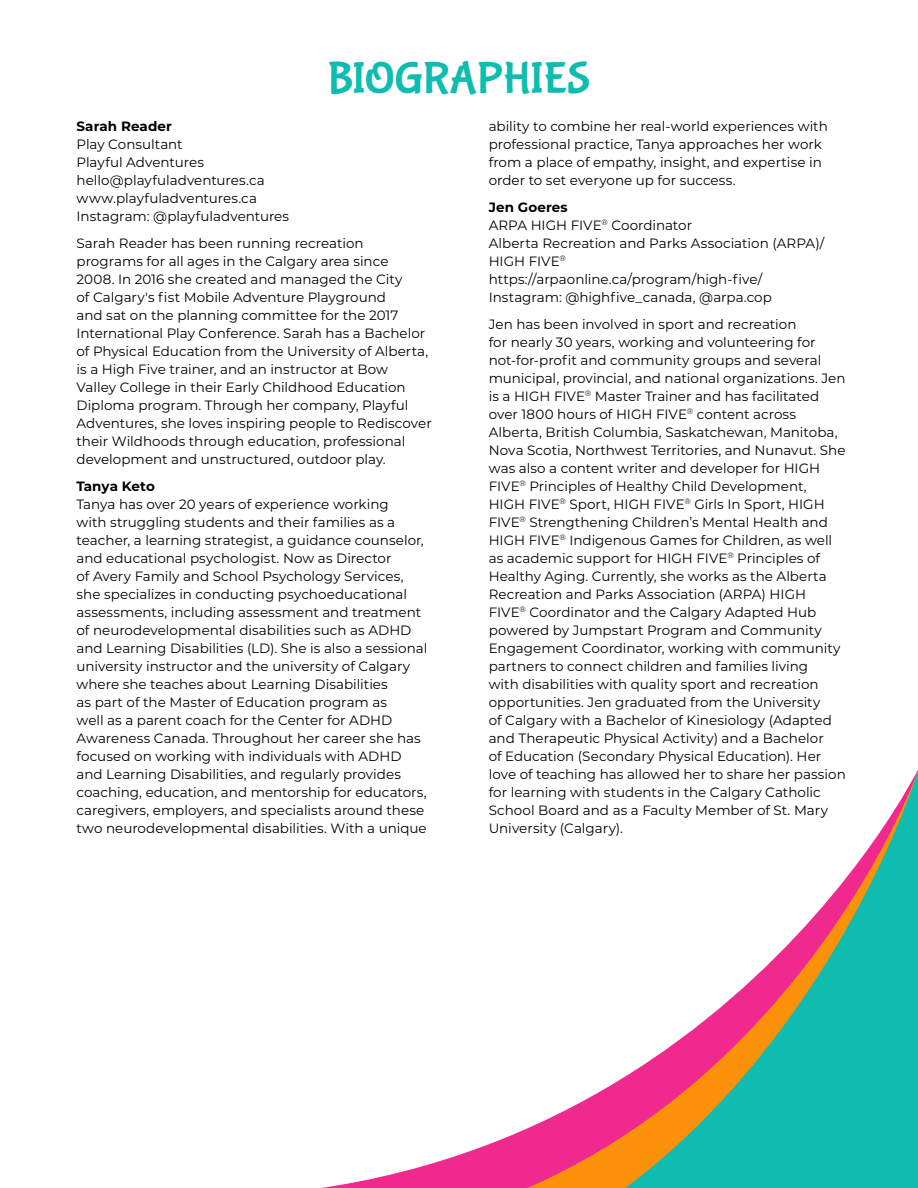
<style>
.page{position:relative;width:918px;height:1188px;background:#fff}
.page>*{position:absolute;margin:0;border:0;box-sizing:border-box;transform-origin:0 0}
.t1{font:45px "Bubblegum Sans";color:#0fbdb0}
.t2{font:13.5px/18px "Montserrat";color:#000}
.t3{font:700 13.5px "Montserrat";letter-spacing:.005em;color:#000}
.s1{font-weight:700}
</style>
<div class="page">
<svg style="left:321px;top:770px;width:597px;height:418px"></svg>
<h1 class="t1" style="left:328px;top:54px;width:264px">BIOGRAPHIES</h1>
<p class="t3" style="left:76px;top:116px;width:97px">Sarah Reader</p>
<p class="t2" style="left:76px;top:135px;width:214px">Play Consultant<br>Playful Adventures hello@playfuladventures.ca www.playfuladventures.ca<br>Instagram: @playfuladventures</p>
<p class="t2" style="left:77px;top:234px;width:357px">Sarah Reader has been running recreation programs for all ages in the Calgary area since<br>2008. In 2016 she created and managed the City<br>of Calgary's fist Mobile Adventure Playground<br>and sat on the planning committee for the 2017<br>International Play Conference. Sarah has a Bachelor of Physical Education from the University of Alberta, is a High Five trainer, and an instructor at Bow<br>Valley College in their Early Childhood Education Diploma program. Through her company, Playful Adventures, she loves inspiring people to Rediscover their Wildhoods through education, professional development and unstructured, outdoor play.</p>
<p class="t3" style="left:77px;top:476px;width:80px">Tanya Keto</p>
<p class="t2" style="left:77px;top:495px;width:352px">Tanya has over 20 years of experience working<br>with struggling students and their families as a teacher, a learning strategist, a guidance counselor, and educational psychologist. Now as Director<br>of Avery Family and School Psychology Services, she specializes in conducting psychoeducational assessments, including assessment and treatment of neurodevelopmental disabilities such as ADHD and Learning Disabilities (LD). She is also a sessional university instructor and the university of Calgary where she teaches about Learning Disabilities<br>as part of the Master of Education program as<br>well as a parent coach for the Center for ADHD Awareness Canada. Throughout her career she has focused on working with individuals with ADHD and Learning Disabilities, and regularly provides coaching, education, and mentorship for educators, caregivers, employers, and specialists around these two neurodevelopmental disabilities. With a unique</p>
<p class="t2" style="left:489px;top:117px;width:341px">ability to combine her real-world experiences with professional practice, Tanya approaches her work from a place of empathy, insight, and expertise in order to set everyone up for success.</p>
<p class="t2" style="left:489px;top:198px;width:337px"><span class="s1">Jen Goeres<br></span>ARPA HIGH FIVE<sup>®</sup> Coordinator<br>Alberta Recreation and Parks Association (ARPA)/<br>HIGH FIVE<sup>® </sup>https://arpaonline.ca/program/high-five/<br>Instagram: @highfive_canada, @arpa.cop</p>
<p class="t2" style="left:489px;top:315px;width:359px">Jen has been involved in sport and recreation<br>for nearly 30 years, working and volunteering for not-for-profit and community groups and several municipal, provincial, and national organizations. Jen is a HIGH FIVE<sup>®</sup> Master Trainer and has facilitated over 1800 hours of HIGH FIVE<sup>®</sup> content across Alberta, British Columbia, Saskatchewan, Manitoba, Nova Scotia, Northwest Territories, and Nunavut. She was also a content writer and developer for HIGH FIVE<sup>®</sup> Principles of Healthy Child Development, HIGH FIVE<sup>®</sup> Sport, HIGH FIVE<sup>®</sup> Girls In Sport, HIGH FIVE<sup>®</sup> Strengthening Children’s Mental Health and HIGH FIVE<sup>®</sup> Indigenous Games for Children, as well as academic support for HIGH FIVE<sup>®</sup> Principles of Healthy Aging. Currently, she works as the Alberta Recreation and Parks Association (ARPA) HIGH FIVE<sup>®</sup> Coordinator and the Calgary Adapted Hub powered by Jumpstart Program and Community Engagement Coordinator, working with community partners to connect children and families living<br>with disabilities with quality sport and recreation opportunities. Jen graduated from the University<br>of Calgary with a Bachelor of Kinesiology (Adapted and Therapeutic Physical Activity) and a Bachelor<br>of Education (Secondary Physical Education). Her love of teaching has allowed her to share her passion for learning with students in the Calgary Catholic School Board and as a Faculty Member of St. Mary University (Calgary).</p>
</div>
